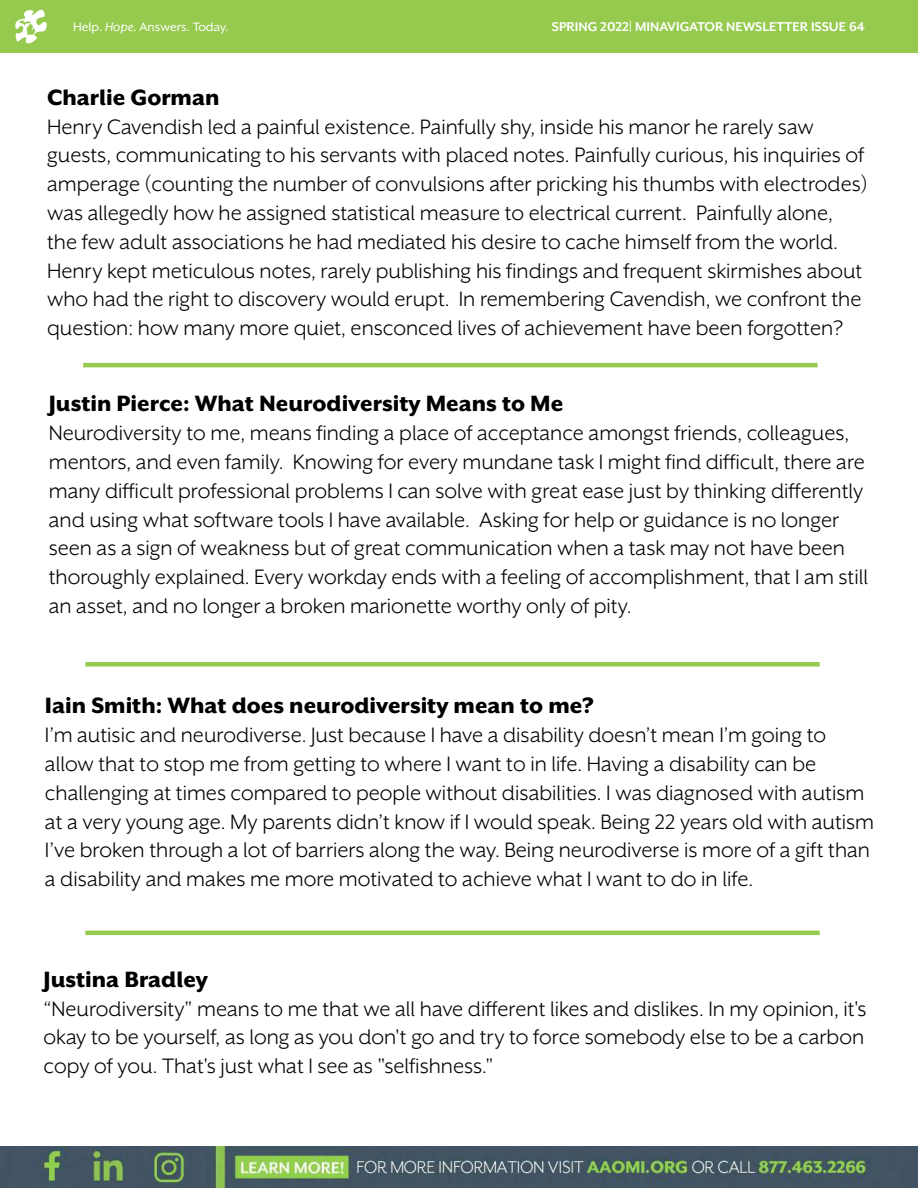
<style>
.page{position:relative;width:918px;height:1188px;background:#fff}
.page>*{position:absolute;margin:0;border:0;box-sizing:border-box;transform-origin:0 0}
.t1{font:800 25.5px "Mr Eaves XL San OT";color:#000}
.t2{font:24px/28.8px "Mr Eaves XL San OT";color:#000}
.t3{font:700 14.7px "Mr Eaves XL San OT";color:#fff}
.t4{font:14.1px "Mr Eaves XL San OT";color:#fff}
.s1{font-style:italic}
</style>
<div class="page">
<img style="left:0;top:1146px;width:918px;height:42px">
<div style="left:0;top:0;width:918px;height:53px;background:#96ca4f"></div>
<svg style="left:15px;top:9px;width:32px;height:35px"></svg>
<hr style="left:83px;top:363px;width:735px;height:4px;background:#96ca4f">
<div style="left:85px;top:662px;width:735px;height:5px;background:#96ca4f"></div>
<hr style="left:85px;top:931px;width:735px;height:4px;background:#96ca4f">
<p class="t4" style="left:73px;top:19px;width:157px">Help. <span class="s1">Hope.</span> Answers. Today.</p>
<p class="t3" style="left:552px;top:20px;width:314px">SPRING 2022| MINAVIGATOR NEWSLETTER ISSUE 64</p>
<p class="t1" style="left:47px;top:84px;width:174px">Charlie Gorman</p>
<p class="t2" style="left:47px;top:112px;width:822px">Henry Cavendish led a painful existence. Painfully shy, inside his manor he rarely saw guests, communicating to his servants with placed notes. Painfully curious, his inquiries of amperage (counting the number of convulsions after pricking his thumbs with electrodes) was allegedly how he assigned statistical measure to electrical current. Painfully alone, the few adult associations he had mediated his desire to cache himself from the world.<br>Henry kept meticulous notes, rarely publishing his findings and frequent skirmishes about who had the right to discovery would erupt. In remembering Cavendish, we confront the question: how many more quiet, ensconced lives of achievement have been forgotten?</p>
<p class="t1" style="left:49px;top:391px;width:516px">Justin Pierce: What Neurodiversity Means to Me</p>
<p class="t2" style="left:49px;top:419px;width:821px">Neurodiversity to me, means finding a place of acceptance amongst friends, colleagues, mentors, and even family. Knowing for every mundane task I might find difficult, there are many difficult professional problems I can solve with great ease just by thinking differently and using what software tools I have available. Asking for help or guidance is no longer seen as a sign of weakness but of great communication when a task may not have been thoroughly explained. Every workday ends with a feeling of accomplishment, that I am still an asset, and no longer a broken marionette worthy only of pity.</p>
<p class="t1" style="left:45px;top:693px;width:550px">Iain Smith: What does neurodiversity mean to me?</p>
<p class="t2" style="left:45px;top:721px;width:831px">I’m autisic and neurodiverse. Just because I have a disability doesn’t mean I’m going to allow that to stop me from getting to where I want to in life. Having a disability can be challenging at times compared to people without disabilities. I was diagnosed with autism at a very young age. My parents didn’t know if I would speak. Being 22 years old with autism I’ve broken through a lot of barriers along the way. Being neurodiverse is more of a gift than a disability and makes me more motivated to achieve what I want to do in life.</p>
<p class="t1" style="left:44px;top:966px;width:166px">Justina Bradley</p>
<p class="t2" style="left:44px;top:994px;width:825px;text-align:justify">“Neurodiversity" means to me that we all have different likes and dislikes. In my opinion, it's okay to be yourself, as long as you don't go and try to force somebody else to be a carbon copy of you. That's just what I see as "selfishness."</p>
</div>
